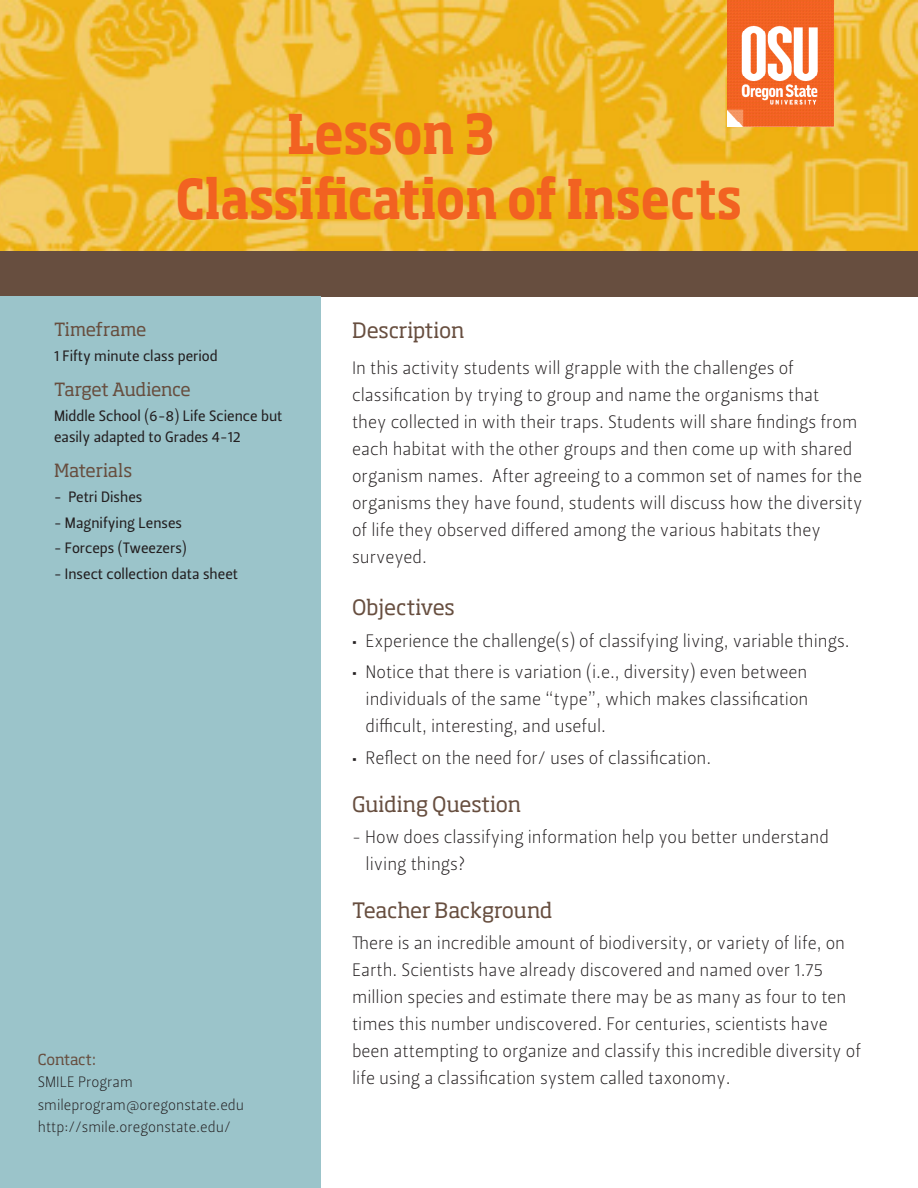
<style>
.page{position:relative;width:918px;height:1188px;background:#fff}
.page>*{position:absolute;margin:0;border:0;box-sizing:border-box;transform-origin:0 0}
.t1{font:700 54px "Soho Std";letter-spacing:-.005em;color:#f26221;scale:.85 1}
.Body_Copy{font:21px "Soho Std";color:#674e3f}
.Body_Copy-2{font:18px/27px "Leitura Sans Grot 1";color:#231f20}
.Body_Bulleted_List{font:18px/27px "Leitura Sans Grot 1";color:#231f20}
.SideBar_Bulleted_Lis{font:18px/27px "Leitura Sans Grot 1";color:#231f20;text-align:justify}
.SideBar_Head_2{font:18px "Soho Std";letter-spacing:-.025em;color:#674e3f}
.SideBar_Body_Copy{font:15px/21px "Leitura Sans Grot 2";color:#231f20}
.t2{font:15px "Leitura Sans Grot 1";color:#231f20}
.t3{font:15px "Soho Std";letter-spacing:-.015em;color:#674e3f}
</style>
<div class="page">
<img style="left:0;top:0;width:918px;height:252px">
<img style="left:727px;top:0;width:106px;height:126px">
<div style="left:0;top:252px;width:918px;height:45px;background:#674e3f"></div>
<div style="left:0;top:297px;width:321px;height:891px;background:#9bc4ca"></div>
<p class="t1" style="left:287px;top:100px;width:245px">Lesson 3</p>
<p class="t1" style="left:176px;top:164px;width:667px">Classification of Insects</p>
<p class="SideBar_Head_2" style="left:54px;top:318px;width:94px">Timeframe</p>
<p class="SideBar_Body_Copy" style="left:54px;top:346px;width:165px">1 Fifty minute class period</p>
<p class="SideBar_Head_2" style="left:54px;top:378px;width:138px">Target Audience</p>
<p class="SideBar_Body_Copy" style="left:54px;top:406px;width:230px">Middle School (6-8) Life Science but easily adapted to Grades 4-12</p>
<p class="SideBar_Head_2" style="left:54px;top:459px;width:80px">Materials</p>
<p class="SideBar_Body_Copy" style="left:54px;top:487px;width:90px">- Petri Dishes</p>
<p class="SideBar_Body_Copy" style="left:54px;top:512px;width:130px">- Magnifying Lenses</p>
<p class="SideBar_Body_Copy" style="left:54px;top:538px;width:134px">- Forceps (Tweezers)</p>
<p class="SideBar_Body_Copy" style="left:54px;top:563px;width:186px">- Insect collection data sheet</p>
<p class="t3" style="left:38px;top:1050px;width:60px">Contact:</p>
<p class="t2" style="left:38px;top:1072px;width:97px">SMILE Program</p>
<p class="t2" style="left:38px;top:1094px;width:208px">smileprogram@oregonstate.edu</p>
<p class="t2" style="left:38px;top:1117px;width:194px">http://smile.oregonstate.edu/</p>
<p class="Body_Copy" style="left:352px;top:317px;width:114px">Description</p>
<p class="Body_Copy-2" style="left:352px;top:355px;width:512px">In this activity students will grapple with the challenges of classification by trying to group and name the organisms that<br>they collected in with their traps. Students will share findings from each habitat with the other groups and then come up with shared organism names. After agreeing to a common set of names for the organisms they have found, students will discuss how the diversity of life they observed differed among the various habitats they surveyed.</p>
<p class="Body_Copy" style="left:352px;top:594px;width:104px">Objectives</p>
<p class="SideBar_Bulleted_Lis" style="left:352px;top:627px;width:499px">• Experience the challenge(s) of classifying living, variable things.</p>
<p class="SideBar_Bulleted_Lis" style="left:366px;top:659px;width:444px;text-indent:-14px">• Notice that there is variation (i.e., diversity) even between individuals of the same “type”, which makes classification difficult, interesting, and useful.</p>
<p class="SideBar_Bulleted_Lis" style="left:352px;top:744px;width:361px">• Reflect on the need for/ uses of classification.</p>
<p class="Body_Copy" style="left:352px;top:791px;width:171px">Guiding Question</p>
<p class="SideBar_Bulleted_Lis" style="left:366px;top:824px;width:465px;text-indent:-14px">- How does classifying information help you better understand living things?</p>
<p class="Body_Copy" style="left:352px;top:897px;width:202px">Teacher Background</p>
<p class="Body_Bulleted_List" style="left:352px;top:930px;width:510px">There is an incredible amount of biodiversity, or variety of life, on Earth. Scientists have already discovered and named over 1.75 million species and estimate there may be as many as four to ten times this number undiscovered. For centuries, scientists have been attempting to organize and classify this incredible diversity of life using a classification system called taxonomy.</p>
</div>
